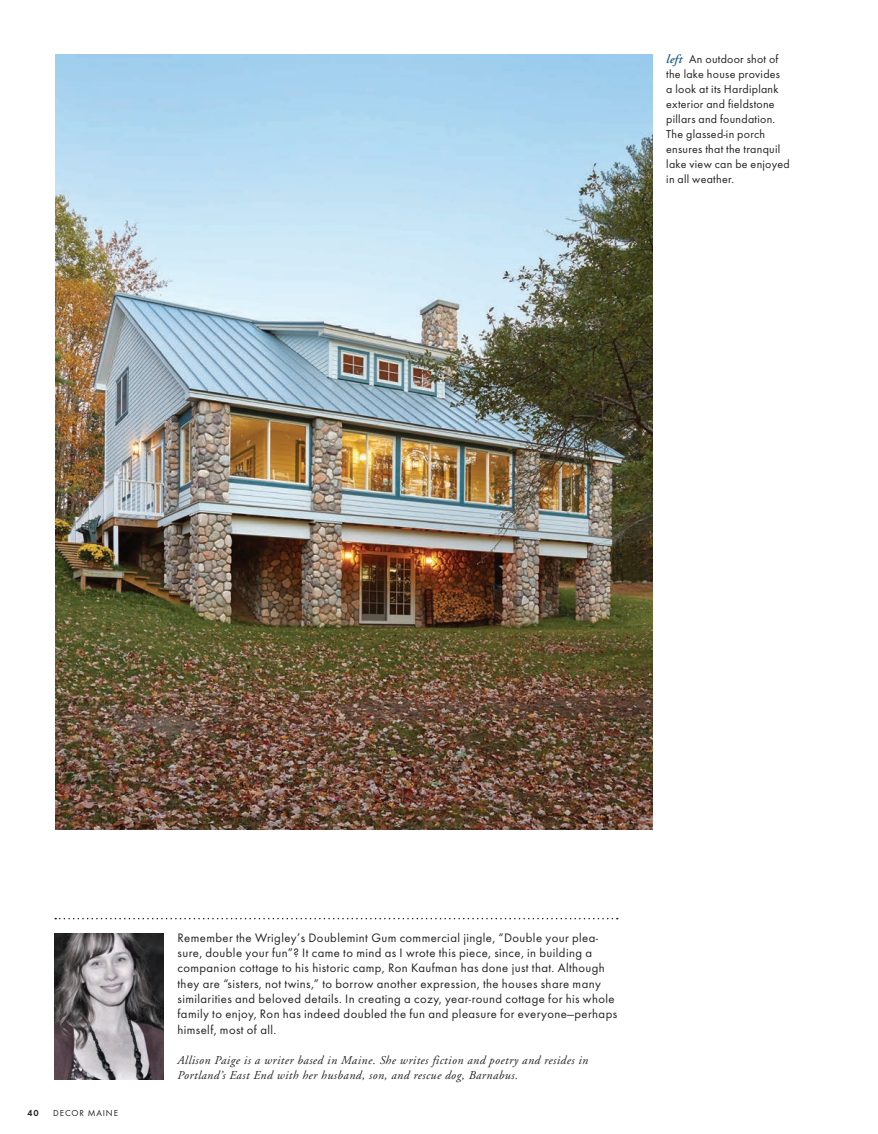
<style>
.page{position:relative;width:878px;height:1134px;background:#fff}
.page>*{position:absolute;margin:0;border:0;box-sizing:border-box;transform-origin:0 0}
.t1{font:12.75px/15.3px "Futura";letter-spacing:.03em;color:#231f20}
.t2{font:12px/15px "Futura";letter-spacing:.02em;color:#231f20}
.t3{font:italic 12px/15.3px "Adobe Garamond";letter-spacing:.04em;color:#231f20}
.t4{font:9px "Futura";letter-spacing:.1em;color:#231f20}
.t5{font:9px "Futura Dem Bld";color:#231f20}
.s1{font-family:"Adobe Garamond";font-weight:600;font-style:italic;font-size:12.3px;color:#215984}
</style>
<div class="page">
<img style="left:55px;top:54px;width:597px;height:775px">
<svg style="left:55px;top:918px;width:562px;height:1px"></svg>
<img style="left:54px;top:934px;width:110px;height:146px">
<p class="t2" style="left:666px;top:51px;width:125px"><span class="s1">left</span> An outdoor shot of the lake house provides<br>a look at its Hardiplank exterior and fieldstone pillars and foundation.<br>The glassed-in porch ensures that the tranquil lake view can be enjoyed in all weather.</p>
<p class="t5" style="left:27px;top:1108px;width:13px">40</p>
<p class="t4" style="left:53px;top:1108px;width:66px">DECOR MAINE</p>
<p class="t1" style="left:177px;top:930px;width:441px">Remember the Wrigley’s Doublemint Gum commercial jingle, “Double your plea&shy;sure, double your fun”? It came to mind as I wrote this piece, since, in building a companion cottage to his historic camp, Ron Kaufman has done just that. Although they are “sisters, not twins,” to borrow another expression, the houses share many similarities and beloved details. In creating a cozy, year-round cottage for his whole family to enjoy, Ron has indeed doubled the fun and pleasure for everyone—perhaps himself, most of all.</p>
<p class="t3" style="left:177px;top:1053px;width:412px">Allison Paige is a writer based in Maine. She writes fiction and poetry and resides in<br>Portland’s East End with her husband, son, and rescue dog, Barnabus.</p>
</div>
